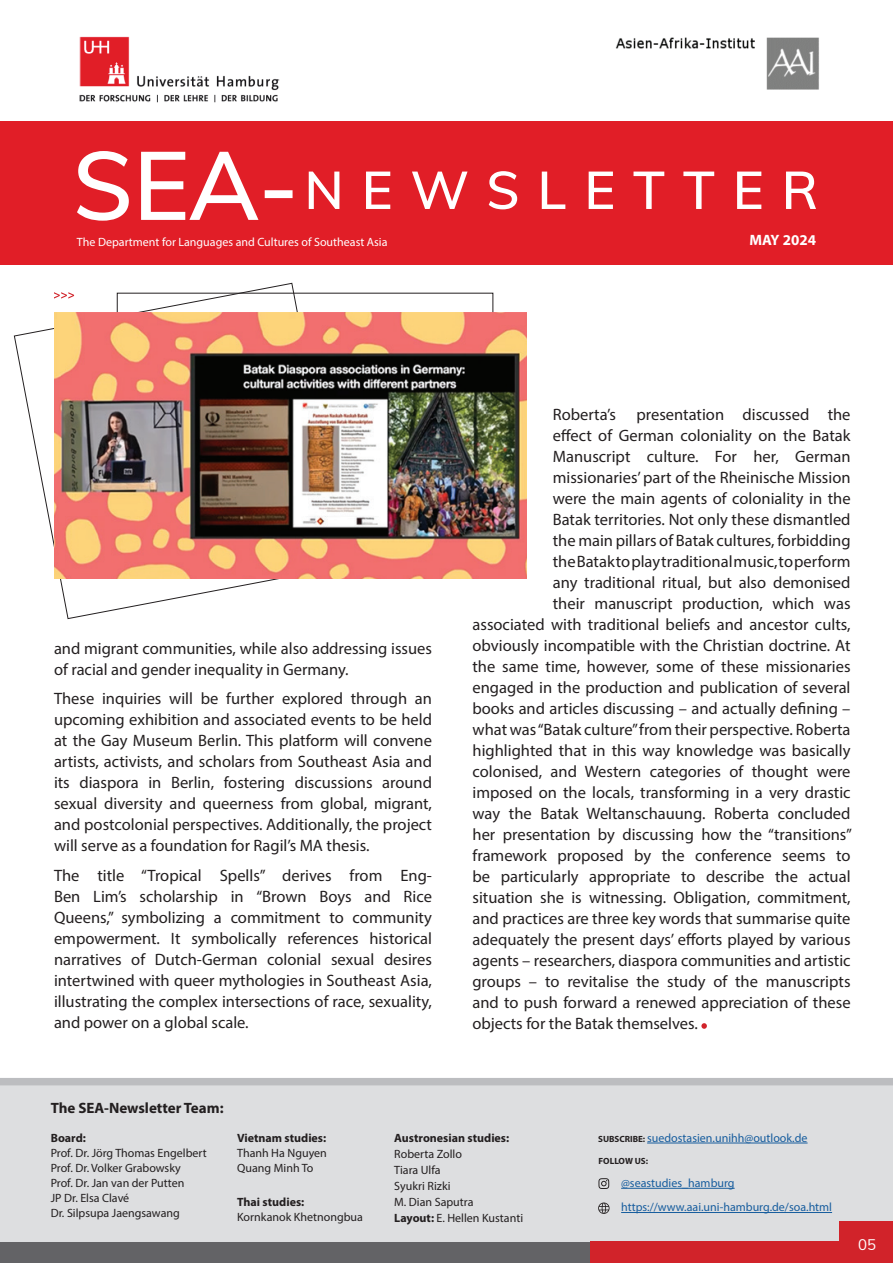
<style>
.page{position:relative;width:893px;height:1263px;background:#fff}
.page>*{position:absolute;margin:0;border:0;box-sizing:border-box;transform-origin:0 0}
.t1{font:16.5px/21px "Myriad Pro";color:#231f20;text-align:justify}
.t2{font:700 15px "Myriad Pro";color:#231f20}
.t3{font:700 15px "Myriad Pro";color:#fff}
.t4{font:15px "Muli";color:#fff}
.t5{font:12px/15px "Myriad Pro";color:#231f20}
.t6{font:12px/24.3px "Myriad Pro";color:#175d9e}
.t7{font:700 12px "Myriad Pro";color:#231f20}
.t8{font:12px "Myriad Pro";color:#fff}
.t9{font:700 9px "Myriad Pro";color:#231f20}
.s1{font-weight:700;font-size:9px;color:#231f20}
.s2{font-weight:700}
</style>
<div class="page">
<img style="left:79px;top:36px;width:201px;height:67px">
<div style="left:0;top:121px;width:893px;height:144px;background:#e11e27"></div>
<svg style="left:309px;top:171px;width:507px;height:38px"></svg>
<svg style="left:77px;top:151px;width:216px;height:70px"></svg>
<img style="left:615px;top:37px;width:204px;height:53px">
<div style="left:1px;top:1086px;width:892px;height:177px;background:#dddee0"></div>
<hr style="left:621px;top:1188px;width:114px;height:1px;background:#175d9e">
<hr style="left:621px;top:1212px;width:211px;height:1px;background:#175d9e">
<svg style="left:598px;top:1202px;width:11px;height:12px"></svg>
<svg style="left:598px;top:1178px;width:11px;height:11px"></svg>
<hr style="left:647px;top:1143px;width:161px;height:1px;background:#175d9e">
<div style="left:0;top:1078px;width:893px;height:7px;background:#bcbdc0"></div>
<div style="left:0;top:1242px;width:590px;height:21px;background:#636366"></div>
<div style="left:590px;top:1242px;width:303px;height:21px;background:#d1232a"></div>
<div style="left:840px;top:1222px;width:53px;height:41px;background:#d1232a"></div>
<svg style="left:701px;top:1023px;width:6px;height:6px"></svg>
<svg style="left:14px;top:283px;width:332px;height:336px"></svg>
<img style="left:54px;top:312px;width:473px;height:266px">
<p class="t8" style="left:77px;top:235px;width:312px">The Department for Languages and Cultures of Southeast Asia</p>
<p class="t3" style="left:750px;top:231px;width:68px">MAY 2024</p>
<p class="t1" style="left:54px;top:637px;width:380px">and migrant communities, while also addressing issues of racial and gender inequality in Germany.</p>
<p class="t1" style="left:54px;top:688px;width:380px">These inquiries will be further explored through an upcoming exhibition and associated events to be held at the Gay Museum Berlin. This platform will convene artists, activists, and scholars from Southeast Asia and its diaspora in Berlin, fostering discussions around sexual diversity and queerness from global, migrant, and postcolonial perspectives. Additionally, the project will serve as a foundation for Ragil’s MA thesis.</p>
<p class="t1" style="left:54px;top:864px;width:380px">The title “Tropical Spells” derives from Eng-Ben Lim’s scholarship in “Brown Boys and Rice Queens,” symbolizing a commitment to community empowerment. It symbolically references historical narratives of Dutch-German colonial sexual desires intertwined with queer mythologies in Southeast Asia, illustrating the complex intersections of race, sexuality, and power on a global scale.</p>
<p class="t2" style="left:51px;top:1098px;width:174px">The SEA-Newsletter Team:</p>
<p class="t1" style="left:553px;top:403px;width:65px">Roberta’s</p>
<p class="t1" style="left:636px;top:403px;width:216px">presentation discussed the</p>
<p class="t1" style="left:553px;top:424px;width:299px">effect of German coloniality on the Batak</p>
<p class="t1" style="left:553px;top:445px;width:299px">Manuscript culture. For her, German</p>
<p class="t1" style="left:553px;top:466px;width:299px">missionaries’ part of the Rheinische Mission</p>
<p class="t1" style="left:553px;top:487px;width:299px">were the main agents of coloniality in the</p>
<p class="t1" style="left:553px;top:508px;width:299px">Batak territories. Not only these dismantled</p>
<p class="t1" style="left:553px;top:529px;width:299px">the main pillars of Batak cultures, forbidding</p>
<p class="t1" style="left:553px;top:550px;width:299px">the Batak to play traditional music, to perform</p>
<p class="t1" style="left:553px;top:571px;width:299px">any traditional ritual, but also demonised</p>
<p class="t1" style="left:553px;top:592px;width:299px">their manuscript production, which was</p>
<p class="t1" style="left:472px;top:613px;width:379px">associated with traditional beliefs and ancestor cults,</p>
<p class="t1" style="left:472px;top:634px;width:379px">obviously incompatible with the Christian doctrine. At</p>
<p class="t1" style="left:472px;top:655px;width:380px">the same time, however, some of these missionaries</p>
<p class="t1" style="left:472px;top:676px;width:379px">engaged in the production and publication of several</p>
<p class="t1" style="left:472px;top:697px;width:379px">books and articles discussing – and actually defining –</p>
<p class="t1" style="left:472px;top:718px;width:379px">what was “Batak culture” from their perspective. Roberta</p>
<p class="t1" style="left:472px;top:739px;width:379px">highlighted that in this way knowledge was basically</p>
<p class="t1" style="left:472px;top:761px;width:380px">colonised, and Western categories of thought were</p>
<p class="t1" style="left:472px;top:782px;width:380px">imposed on the locals, transforming in a very drastic</p>
<p class="t1" style="left:472px;top:803px;width:380px">way the Batak Weltanschauung. Roberta concluded</p>
<p class="t1" style="left:472px;top:824px;width:381px">her presentation by discussing how the “transitions”</p>
<p class="t1" style="left:472px;top:845px;width:380px">framework proposed by the conference seems to</p>
<p class="t1" style="left:472px;top:866px;width:380px">be particularly appropriate to describe the actual</p>
<p class="t1" style="left:472px;top:887px;width:380px">situation she is witnessing. Obligation, commitment,</p>
<p class="t1" style="left:472px;top:908px;width:380px">and practices are three key words that summarise quite</p>
<p class="t1" style="left:472px;top:929px;width:380px">adequately the present days’ efforts played by various</p>
<p class="t1" style="left:472px;top:950px;width:380px">agents – researchers, diaspora communities and artistic</p>
<p class="t1" style="left:472px;top:971px;width:379px">groups – to revitalise the study of the manuscripts</p>
<p class="t1" style="left:472px;top:992px;width:380px">and to push forward a renewed appreciation of these</p>
<p class="t1" style="left:472px;top:1013px;width:227px">objects for the Batak themselves.</p>
<p class="t7" style="left:51px;top:1130px;width:37px">Board:</p>
<p class="t6" style="left:598px;top:1125px;width:211px"><span class="s1">SUBSCRIBE:</span> suedostasien.unihh@outlook.de</p>
<p class="t5" style="left:51px;top:1145px;width:157px">Prof. Dr. Jörg Thomas Engelbert<br>Prof. Dr. Volker Grabowsky<br>Prof. Dr. Jan van der Putten<br>JP Dr. Elsa Clavé<br>Dr. Silpsupa Jaengsawang</p>
<p class="t7" style="left:237px;top:1130px;width:91px">Vietnam studies:</p>
<p class="t5" style="left:237px;top:1145px;width:91px">Thanh Ha Nguyen<br>Quang Minh To</p>
<p class="t7" style="left:237px;top:1194px;width:69px">Thai studies:</p>
<p class="t5" style="left:237px;top:1209px;width:127px">Kornkanok Khetnongbua</p>
<p class="t7" style="left:394px;top:1130px;width:117px">Austronesian studies:</p>
<p class="t5" style="left:394px;top:1145px;width:130px;line-height:16px">Roberta Zollo<br>Tiara Ulfa<br>Syukri Rizki<br>M. Dian Saputra<br><span class="s2">Layout:</span> E. Hellen Kustanti</p>
<p class="t9" style="left:599px;top:1155px;width:51px">FOLLOW US:</p>
<p class="t6" style="left:621px;top:1171px;width:212px">@seastudies_hamburg https://www.aai.uni-hamburg.de/soa.html</p>
<p class="t4" style="left:858px;top:1233px;width:19px">05</p>
</div>
